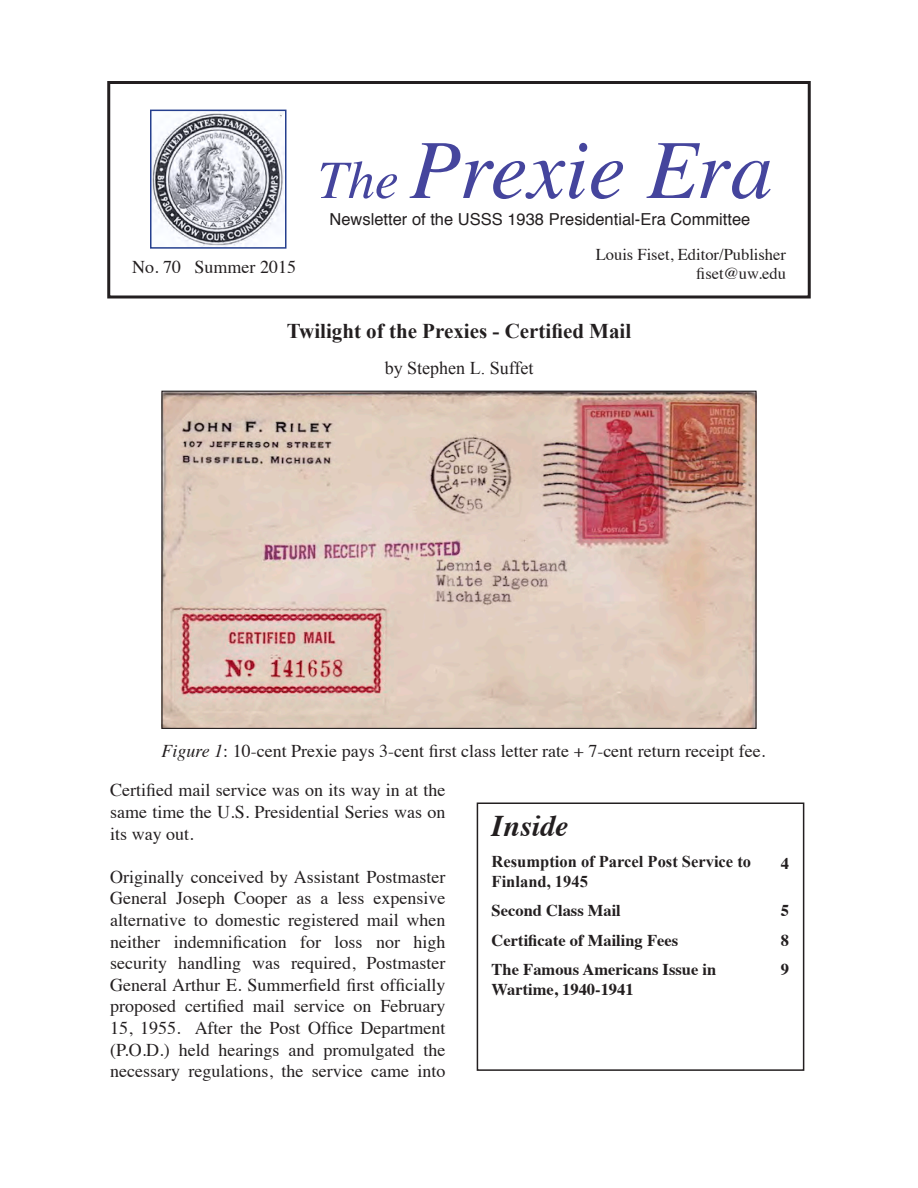
<style>
.page{position:relative;width:918px;height:1188px;background:#fff}
.page>*{position:absolute;margin:0;border:0;box-sizing:border-box;transform-origin:0 0}
.t1{font:italic 84px "Times";color:#45459d}
.t2{font:italic 700 30px "Times";color:#231f20}
.t3{font:700 21px "Times New Roman";color:#231f20}
.t4{font:18px/21.6px "Times";color:#231f20;text-align:justify}
.t5{font:18px "Times New Roman";color:#231f20}
.t6{font:700 16.5px/19.8px "Times";color:#231f20}
.t7{font:16.5px "Helvetica";color:#231f20}
.t8{font:700 16.5px/19.8px "Times New Roman";color:#231f20}
.t9{font:16.5px "Times";color:#231f20}
.s1{font-size:54px}
.s2{font-style:italic}
</style>
<div class="page">
<img style="left:153px;top:113px;width:131px;height:133px">
<div style="left:150px;top:110px;width:137px;height:139px;border:2px solid #253f8e"></div>
<div style="left:107px;top:81px;width:704px;height:217px;border:3px solid #231f20"></div>
<div style="left:477px;top:802px;width:327px;height:269px;border:2px solid #231f20"></div>
<img style="left:163px;top:393px;width:592px;height:334px">
<p class="t4" style="left:132px;top:254px;width:165px">No. 70 Summer 2015</p>
<p class="t1" style="left:318px;top:97px;width:457px"><span class="s1">The</span> Prexie Era</p>
<p class="t7" style="left:330px;top:206px;width:422px">Newsletter of the USSS 1938 Presidential-Era Committee</p>
<p class="t9" style="left:596px;top:239px;width:192px">Louis Fiset, Editor/Publisher</p>
<p class="t9" style="left:696px;top:258px;width:91px">fiset@uw.edu</p>
<p class="t3" style="left:287px;top:317px;width:346px">Twilight of the Prexies - Certified Mail</p>
<p class="t5" style="left:385px;top:356px;width:150px">by Stephen L. Suffet</p>
<p class="t4" style="left:161px;top:738px;width:605px"><span class="s2">Figure 1</span>: 10-cent Prexie pays 3-cent first class letter rate + 7-cent return receipt fee.</p>
<p class="t4" style="left:110px;top:778px;width:337px">Certified mail service was on its way in at the same time the U.S. Presidential Series was on its way out.</p>
<p class="t4" style="left:110px;top:864px;width:337px">Originally conceived by Assistant Postmaster General Joseph Cooper as a less expensive alternative to domestic registered mail when neither indemnification for loss nor high security handling was required, Postmaster General Arthur E. Summerfield first officially proposed certified mail service on February 15, 1955. After the Post Office Department (P.O.D.) held hearings and promulgated the necessary regulations, the service came into</p>
<p class="t2" style="left:492px;top:798px;width:78px">Inside</p>
<p class="t8" style="left:492px;top:851px;width:261px">Resumption of Parcel Post Service to<br>Finland, 1945</p>
<p class="t6" style="left:492px;top:898px;width:131px">Second Class Mail</p>
<p class="t6" style="left:492px;top:929px;width:188px">Certificate of Mailing Fees</p>
<p class="t6" style="left:492px;top:958px;width:226px">The Famous Americans Issue in<br>Wartime, 1940-1941</p>
<p class="t6" style="left:781px;top:852px;width:10px">4</p>
<p class="t6" style="left:781px;top:898px;width:10px">5</p>
<p class="t6" style="left:781px;top:929px;width:10px">8</p>
<p class="t6" style="left:781px;top:958px;width:10px">9</p>
</div>
